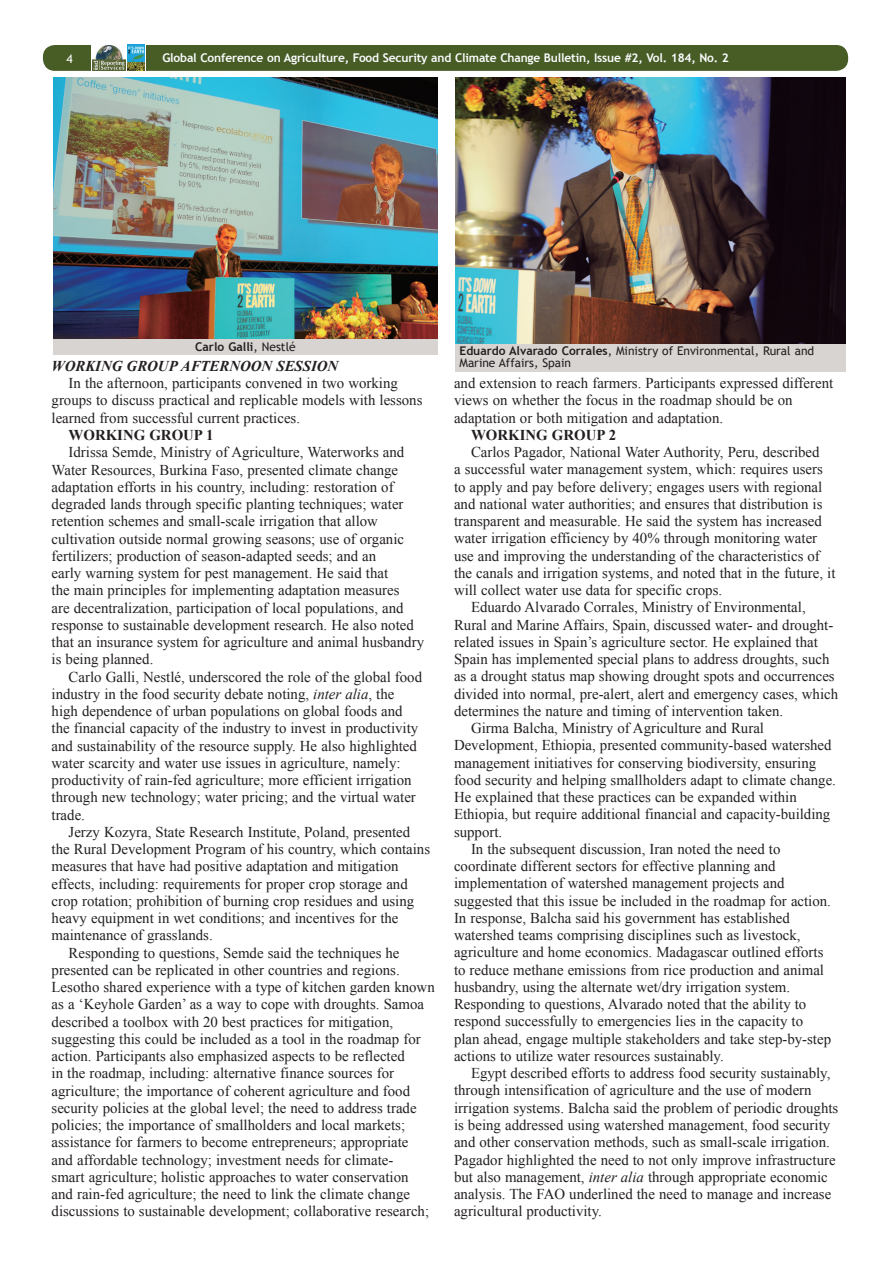
<style>
.page{position:relative;width:893px;height:1263px;background:#fff}
.page>*{position:absolute;margin:0;border:0;box-sizing:border-box;transform-origin:0 0}
.t1{font:15px/17.2px "Times New Roman";color:#231f20}
.t2{font:italic 700 15px "Times New Roman";color:#231f20}
.t3{font:700 15px "Times New Roman";color:#231f20}
.t4{font:700 12px "Trebuchet MS";letter-spacing:-.015em;color:#fbfdfe}
.t5{font:12px/12px "Trebuchet MS";color:#231f20}
.t6{font:700 12px "Trebuchet MS";color:#231f20}
.t7{font:12px "Trebuchet MS";color:#fff}
.s1{font-weight:400}
.s2{font-style:italic}
.s3{font-weight:700}
</style>
<div class="page">
<div style="left:43px;top:45px;width:805px;height:26px;background:#485c26;border-radius:12px"></div>
<svg style="left:91px;top:44px;width:38px;height:27px"></svg>
<img style="left:92px;top:45px;width:34px;height:26px">
<svg style="left:144px;top:45px;width:1px;height:26px"></svg>
<img style="left:128px;top:45px;width:16px;height:26px">
<img style="left:455px;top:78px;width:390px;height:266px">
<div style="left:455px;top:344px;width:390px;height:28px;background:#d7d4d2"></div>
<img style="left:53px;top:78px;width:384px;height:262px">
<div style="left:53px;top:340px;width:384px;height:15px;background:#d7d4d2"></div>
<p class="t7" style="left:67px;top:51px;width:8px">4</p>
<p class="t4" style="left:162px;top:50px;width:568px">Global Conference on Agriculture, Food Security and Climate Change Bulletin, Issue #2, Vol. 184, No. 2</p>
<p class="t6" style="left:195px;top:339px;width:102px">Carlo Galli<span class="s1">, Nestlé</span></p>
<p class="t2" style="left:52px;top:355px;width:288px">WORKING GROUP AFTERNOON SESSION</p>
<p class="t1" style="left:52px;top:374px;width:372px;text-indent:17px">In the afternoon, participants convened in two working groups to discuss practical and replicable models with lessons learned from successful current practices.</p>
<p class="t3" style="left:69px;top:425px;width:147px">WORKING GROUP 1</p>
<p class="t1" style="left:52px;top:443px;width:374px;text-indent:17px">Idrissa Semde, Ministry of Agriculture, Waterworks and Water Resources, Burkina Faso, presented climate change adaptation efforts in his country, including: restoration of degraded lands through specific planting techniques; water retention schemes and small-scale irrigation that allow cultivation outside normal growing seasons; use of organic fertilizers; production of season-adapted seeds; and an<br>early warning system for pest management. He said that<br>the main principles for implementing adaptation measures<br>are decentralization, participation of local populations, and response to sustainable development research. He also noted that an insurance system for agriculture and animal husbandry is being planned.</p>
<p class="t1" style="left:52px;top:668px;width:372px;text-indent:17px">Carlo Galli, Nestlé, underscored the role of the global food industry in the food security debate noting, <span class="s2">inter alia</span>, the high dependence of urban populations on global foods and the financial capacity of the industry to invest in productivity and sustainability of the resource supply. He also highlighted water scarcity and water use issues in agriculture, namely: productivity of rain-fed agriculture; more efficient irrigation through new technology; water pricing; and the virtual water trade.</p>
<p class="t1" style="left:69px;top:823px;width:343px">Jerzy Kozyra, State Research Institute, Poland, presented</p>
<p class="t1" style="left:52px;top:840px;width:380px">the Rural Development Program of his country, which contains</p>
<p class="t1" style="left:52px;top:857px;width:348px">measures that have had positive adaptation and mitigation</p>
<p class="t1" style="left:52px;top:875px;width:358px">effects, including: requirements for proper crop storage and</p>
<p class="t1" style="left:52px;top:892px;width:364px">crop rotation; prohibition of burning crop residues and using</p>
<p class="t1" style="left:52px;top:909px;width:348px">heavy equipment in wet conditions; and incentives for the</p>
<p class="t1" style="left:52px;top:926px;width:163px">maintenance of grasslands.</p>
<p class="t1" style="left:69px;top:944px;width:332px">Responding to questions, Semde said the techniques he</p>
<p class="t1" style="left:52px;top:961px;width:350px">presented can be replicated in other countries and regions.</p>
<p class="t1" style="left:52px;top:978px;width:385px">Lesotho shared experience with a type of kitchen garden known</p>
<p class="t1" style="left:52px;top:995px;width:374px">as a ‘Keyhole Garden’ as a way to cope with droughts. Samoa</p>
<p class="t1" style="left:52px;top:1013px;width:343px">described a toolbox with 20 best practices for mitigation,</p>
<p class="t1" style="left:52px;top:1030px;width:371px">suggesting this could be included as a tool in the roadmap for</p>
<p class="t1" style="left:52px;top:1047px;width:355px">action. Participants also emphasized aspects to be reflected</p>
<p class="t1" style="left:52px;top:1064px;width:344px">in the roadmap, including: alternative finance sources for</p>
<p class="t1" style="left:52px;top:1082px;width:360px">agriculture; the importance of coherent agriculture and food</p>
<p class="t1" style="left:52px;top:1099px;width:366px">security policies at the global level; the need to address trade</p>
<p class="t1" style="left:52px;top:1116px;width:355px">policies; the importance of smallholders and local markets;</p>
<p class="t1" style="left:52px;top:1133px;width:358px">assistance for farmers to become entrepreneurs; appropriate</p>
<p class="t1" style="left:52px;top:1151px;width:343px">and affordable technology; investment needs for climate-</p>
<p class="t1" style="left:52px;top:1168px;width:358px">smart agriculture; holistic approaches to water conservation</p>
<p class="t1" style="left:52px;top:1185px;width:360px">and rain-fed agriculture; the need to link the climate change</p>
<p class="t1" style="left:52px;top:1202px;width:379px">discussions to sustainable development; collaborative research;</p>
<p class="t5" style="left:459px;top:345px;width:356px"><span class="s3">Eduardo Alvarado Corrales</span>, Ministry of Environmental, Rural and<br>Marine Affairs, Spain</p>
<p class="t1" style="left:454px;top:374px;width:381px">and extension to reach farmers. Participants expressed different views on whether the focus in the roadmap should be on adaptation or both mitigation and adaptation.</p>
<p class="t3" style="left:471px;top:424px;width:147px">WORKING GROUP 2</p>
<p class="t1" style="left:471px;top:443px;width:350px">Carlos Pagador, National Water Authority, Peru, described</p>
<p class="t1" style="left:454px;top:460px;width:370px">a successful water management system, which: requires users</p>
<p class="t1" style="left:454px;top:478px;width:370px">to apply and pay before delivery; engages users with regional</p>
<p class="t1" style="left:454px;top:495px;width:370px">and national water authorities; and ensures that distribution is</p>
<p class="t1" style="left:454px;top:512px;width:369px">transparent and measurable. He said the system has increased</p>
<p class="t1" style="left:454px;top:529px;width:365px">water irrigation efficiency by 40% through monitoring water</p>
<p class="t1" style="left:454px;top:547px;width:367px">use and improving the understanding of the characteristics of</p>
<p class="t1" style="left:454px;top:564px;width:383px">the canals and irrigation systems, and noted that in the future, it</p>
<p class="t1" style="left:454px;top:581px;width:270px">will collect water use data for specific crops.</p>
<p class="t1" style="left:471px;top:598px;width:336px">Eduardo Alvarado Corrales, Ministry of Environmental,</p>
<p class="t1" style="left:454px;top:616px;width:381px">Rural and Marine Affairs, Spain, discussed water- and drought-</p>
<p class="t1" style="left:454px;top:633px;width:365px">related issues in Spain’s agriculture sector. He explained that</p>
<p class="t1" style="left:454px;top:650px;width:377px">Spain has implemented special plans to address droughts, such</p>
<p class="t1" style="left:454px;top:667px;width:382px">as a drought status map showing drought spots and occurrences</p>
<p class="t1" style="left:454px;top:685px;width:386px">divided into normal, pre-alert, alert and emergency cases, which</p>
<p class="t1" style="left:454px;top:702px;width:331px">determines the nature and timing of intervention taken.</p>
<p class="t1" style="left:471px;top:719px;width:295px">Girma Balcha, Ministry of Agriculture and Rural</p>
<p class="t1" style="left:454px;top:736px;width:379px">Development, Ethiopia, presented community-based watershed</p>
<p class="t1" style="left:454px;top:754px;width:364px">management initiatives for conserving biodiversity, ensuring</p>
<p class="t1" style="left:454px;top:771px;width:384px">food security and helping smallholders adapt to climate change.</p>
<p class="t1" style="left:454px;top:788px;width:344px">He explained that these practices can be expanded within</p>
<p class="t1" style="left:454px;top:805px;width:378px">Ethiopia, but require additional financial and capacity-building</p>
<p class="t1" style="left:454px;top:823px;width:50px">support.</p>
<p class="t1" style="left:471px;top:840px;width:311px">In the subsequent discussion, Iran noted the need to</p>
<p class="t1" style="left:454px;top:857px;width:323px">coordinate different sectors for effective planning and</p>
<p class="t1" style="left:454px;top:874px;width:332px">implementation of watershed management projects and</p>
<p class="t1" style="left:454px;top:892px;width:378px">suggested that this issue be included in the roadmap for action.</p>
<p class="t1" style="left:454px;top:909px;width:337px">In response, Balcha said his government has established</p>
<p class="t1" style="left:454px;top:926px;width:348px">watershed teams comprising disciplines such as livestock,</p>
<p class="t1" style="left:454px;top:943px;width:371px">agriculture and home economics. Madagascar outlined efforts</p>
<p class="t1" style="left:454px;top:961px;width:372px">to reduce methane emissions from rice production and animal</p>
<p class="t1" style="left:454px;top:978px;width:338px">husbandry, using the alternate wet/dry irrigation system.</p>
<p class="t1" style="left:454px;top:995px;width:354px">Responding to questions, Alvarado noted that the ability to</p>
<p class="t1" style="left:454px;top:1012px;width:351px">respond successfully to emergencies lies in the capacity to</p>
<p class="t1" style="left:454px;top:1030px;width:379px">plan ahead, engage multiple stakeholders and take step-by-step</p>
<p class="t1" style="left:454px;top:1047px;width:271px">actions to utilize water resources sustainably.</p>
<p class="t1" style="left:471px;top:1064px;width:361px">Egypt described efforts to address food security sustainably,</p>
<p class="t1" style="left:454px;top:1081px;width:359px">through intensification of agriculture and the use of modern</p>
<p class="t1" style="left:454px;top:1099px;width:386px">irrigation systems. Balcha said the problem of periodic droughts</p>
<p class="t1" style="left:454px;top:1116px;width:378px">is being addressed using watershed management, food security</p>
<p class="t1" style="left:454px;top:1133px;width:377px">and other conservation methods, such as small-scale irrigation.</p>
<p class="t1" style="left:454px;top:1150px;width:383px">Pagador highlighted the need to not only improve infrastructure</p>
<p class="t1" style="left:454px;top:1168px;width:375px">but also management, <span class="s2">inter alia</span> through appropriate economic</p>
<p class="t1" style="left:454px;top:1185px;width:379px">analysis. The FAO underlined the need to manage and increase</p>
<p class="t1" style="left:454px;top:1202px;width:149px">agricultural productivity.</p>
</div>
